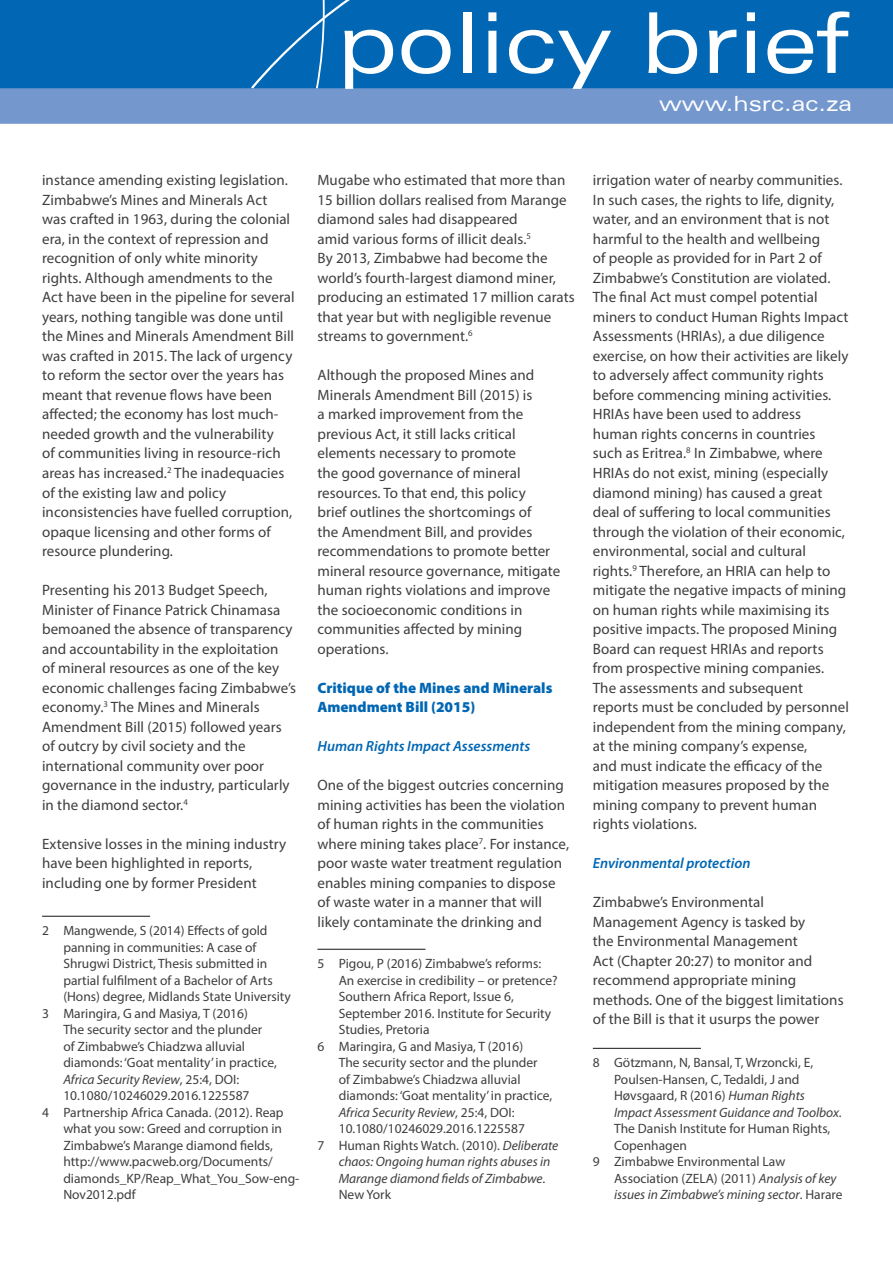
<style>
.page{position:relative;width:893px;height:1265px;background:#fff}
.page>*{position:absolute;margin:0;border:0;box-sizing:border-box;transform-origin:0 0}
.t1{font:expanded 84px "Zurich BT";color:#fff}
.t2{font:expanded 21px "Zurich BT";color:#fff}
.t3{font:15px/19.5px "Myriad Pro";letter-spacing:.005em;color:#3e3e3f}
.t4{font:900 15px/19.5px "Myriad Pro";color:#0166b3}
.t5{font:italic 600 14.7px "Myriad Pro";color:#0166b3}
.t6{font:13.5px "Myriad Pro";color:#3e3e3f}
.t7{font:italic 13.5px "Myriad Pro";letter-spacing:-.005em;color:#3e3e3f}
.s1{font-style:normal}
.s2{font-style:italic}
</style>
<div class="page">
<hr style="left:42px;top:915px;width:108px;height:1px;background:#231f20">
<hr style="left:317px;top:948px;width:108px;height:1px;background:#231f20">
<hr style="left:593px;top:1047px;width:108px;height:1px;background:#231f20">
<svg style="left:0;top:0;width:893px;height:124px;background:#2375bb"></svg>
<h1 class="t1" style="left:337px;top:-6px;width:513px">policy brief</h1>
<h2 class="t2" style="left:659px;top:92px;width:195px">www.hsrc.ac.za</h2>
<p class="t3" style="left:42px;top:170px;width:254px">instance amending existing legislation.<br>Zimbabwe’s Mines and Minerals Act was crafted in 1963, during the colonial era, in the context of repression and recognition of only white minority rights. Although amendments to the Act have been in the pipeline for several years, nothing tangible was done until the Mines and Minerals Amendment Bill was crafted in 2015. The lack of urgency to reform the sector over the years has meant that revenue flows have been affected; the economy has lost much&shy;needed growth and the vulnerability<br>of communities living in resource-rich areas has increased.<sup>2</sup> The inadequacies of the existing law and policy inconsistencies have fuelled corruption, opaque licensing and other forms of resource plundering.</p>
<p class="t3" style="left:42px;top:580px;width:256px">Presenting his 2013 Budget Speech, Minister of Finance Patrick Chinamasa bemoaned the absence of transparency and accountability in the exploitation<br>of mineral resources as one of the key economic challenges facing Zimbabwe’s economy.<sup>3</sup> The Mines and Minerals Amendment Bill (2015) followed years of outcry by civil society and the international community over poor governance in the industry, particularly in the diamond sector.<sup>4</sup></p>
<p class="t3" style="left:42px;top:833px;width:246px">Extensive losses in the mining industry have been highlighted in reports, including one by former President</p>
<p class="t6" style="left:42px;top:922px;width:227px">2 Mangwende, S (2014) Effects of gold</p>
<p class="t6" style="left:63px;top:938px;width:195px">panning in communities: A case of</p>
<p class="t6" style="left:63px;top:955px;width:206px">Shrugwi District, Thesis submitted in</p>
<p class="t6" style="left:63px;top:971px;width:211px">partial fulfilment of a Bachelor of Arts</p>
<p class="t6" style="left:63px;top:988px;width:229px">(Hons) degree, Midlands State University</p>
<p class="t6" style="left:42px;top:1004px;width:207px">3 Maringira, G and Masiya, T (2016)</p>
<p class="t6" style="left:63px;top:1021px;width:200px">The security sector and the plunder</p>
<p class="t6" style="left:63px;top:1037px;width:183px">of Zimbabwe’s Chiadzwa alluvial</p>
<p class="t6" style="left:63px;top:1054px;width:215px">diamonds: ‘Goat mentality’ in practice,</p>
<p class="t7" style="left:63px;top:1070px;width:177px">Africa Security Review<span class="s1">, 25:4, DOI:</span></p>
<p class="t6" style="left:63px;top:1087px;width:188px">10.1080/10246029.2016.1225587</p>
<p class="t6" style="left:42px;top:1103px;width:243px">4 Partnership Africa Canada. (2012). Reap</p>
<p class="t6" style="left:63px;top:1120px;width:220px">what you sow: Greed and corruption in</p>
<p class="t6" style="left:63px;top:1136px;width:211px">Zimbabwe’s Marange diamond fields,</p>
<p class="t6" style="left:63px;top:1153px;width:211px">http://www.pacweb.org/Documents/</p>
<p class="t6" style="left:63px;top:1169px;width:237px">diamonds_KP/Reap_What_You_Sow-eng-</p>
<p class="t6" style="left:63px;top:1186px;width:74px">Nov2012.pdf</p>
<p class="t3" style="left:317px;top:170px;width:259px">Mugabe who estimated that more than 15 billion dollars realised from Marange diamond sales had disappeared<br>amid various forms of illicit deals.<sup>5<br></sup>By 2013, Zimbabwe had become the world’s fourth-largest diamond miner, producing an estimated 17 million carats that year but with negligible revenue streams to government.<sup>6</sup></p>
<p class="t3" style="left:317px;top:365px;width:244px">Although the proposed Mines and<br>Minerals Amendment Bill (2015) is<br>a marked improvement from the previous Act, it still lacks critical elements necessary to promote<br>the good governance of mineral resources. To that end, this policy<br>brief outlines the shortcomings of<br>the Amendment Bill, and provides recommendations to promote better mineral resource governance, mitigate human rights violations and improve the socioeconomic conditions in communities affected by mining operations.</p>
<p class="t4" style="left:317px;top:677px;width:236px">Critique of the Mines and Minerals<br>Amendment Bill (2015)</p>
<p class="t5" style="left:317px;top:736px;width:214px">Human Rights Impact Assessments</p>
<p class="t3" style="left:317px;top:775px;width:253px">One of the biggest outcries concerning mining activities has been the violation of human rights in the communities where mining takes place<sup>7</sup>. For instance, poor waste water treatment regulation enables mining companies to dispose of waste water in a manner that will likely contaminate the drinking and</p>
<p class="t6" style="left:317px;top:955px;width:225px">5 Pigou, P (2016) Zimbabwe’s reforms:</p>
<p class="t6" style="left:339px;top:971px;width:220px">An exercise in credibility – or pretence?</p>
<p class="t6" style="left:339px;top:988px;width:176px">Southern Africa Report, Issue 6,</p>
<p class="t6" style="left:339px;top:1004px;width:214px">September 2016. Institute for Security</p>
<p class="t6" style="left:339px;top:1021px;width:92px">Studies, Pretoria</p>
<p class="t6" style="left:317px;top:1037px;width:207px">6 Maringira, G and Masiya, T (2016)</p>
<p class="t6" style="left:339px;top:1054px;width:200px">The security sector and the plunder</p>
<p class="t6" style="left:339px;top:1070px;width:183px">of Zimbabwe’s Chiadzwa alluvial</p>
<p class="t6" style="left:339px;top:1087px;width:215px">diamonds: ‘Goat mentality’ in practice,</p>
<p class="t7" style="left:339px;top:1103px;width:177px">Africa Security Review<span class="s1">, 25:4, DOI:</span></p>
<p class="t6" style="left:339px;top:1120px;width:188px">10.1080/10246029.2016.1225587</p>
<p class="t6" style="left:317px;top:1136px;width:242px">7 Human Rights Watch. (2010). <span class="s2">Deliberate</span></p>
<p class="t7" style="left:339px;top:1153px;width:213px">chaos: Ongoing human rights abuses in</p>
<p class="t7" style="left:339px;top:1169px;width:208px">Marange diamond fields of Zimbabwe<span class="s1">.</span></p>
<p class="t6" style="left:339px;top:1186px;width:54px">New York</p>
<p class="t3" style="left:593px;top:170px;width:258px">irrigation water of nearby communities.<br>In such cases, the rights to life, dignity, water, and an environment that is not harmful to the health and wellbeing<br>of people as provided for in Part 2 of Zimbabwe’s Constitution are violated.<br>The final Act must compel potential miners to conduct Human Rights Impact Assessments (HRIAs), a due diligence exercise, on how their activities are likely to adversely affect community rights before commencing mining activities.<br>HRIAs have been used to address human rights concerns in countries<br>such as Eritrea.<sup>8</sup> In Zimbabwe, where HRIAs do not exist, mining (especially diamond mining) has caused a great deal of suffering to local communities through the violation of their economic, environmental, social and cultural rights.<sup>9</sup> Therefore, an HRIA can help to mitigate the negative impacts of mining on human rights while maximising its positive impacts. The proposed Mining Board can request HRIAs and reports from prospective mining companies.<br>The assessments and subsequent reports must be concluded by personnel independent from the mining company, at the mining company’s expense,<br>and must indicate the efficacy of the mitigation measures proposed by the mining company to prevent human rights violations.</p>
<p class="t5" style="left:593px;top:853px;width:159px">Environmental protection</p>
<p class="t3" style="left:593px;top:892px;width:252px">Zimbabwe’s Environmental<br>Management Agency is tasked by<br>the Environmental Management<br>Act (Chapter 20:27) to monitor and recommend appropriate mining methods. One of the biggest limitations of the Bill is that it usurps the power</p>
<p class="t6" style="left:593px;top:1054px;width:222px">8 Götzmann, N, Bansal, T, Wrzoncki, E,</p>
<p class="t6" style="left:614px;top:1070px;width:187px">Poulsen-Hansen, C, Tedaldi, J and</p>
<p class="t6" style="left:614px;top:1087px;width:192px">Høvsgaard, R (2016) <span class="s2">Human Rights</span></p>
<p class="t7" style="left:614px;top:1103px;width:229px">Impact Assessment Guidance and Toolbox<span class="s1">.</span></p>
<p class="t6" style="left:614px;top:1120px;width:218px">The Danish Institute for Human Rights,</p>
<p class="t6" style="left:614px;top:1136px;width:74px">Copenhagen</p>
<p class="t6" style="left:593px;top:1153px;width:194px">9 Zimbabwe Environmental Law</p>
<p class="t6" style="left:614px;top:1169px;width:224px">Association (ZELA) (2011) <span class="s2">Analysis of key</span></p>
<p class="t7" style="left:614px;top:1186px;width:230px">issues in Zimbabwe’s mining sector<span class="s1">. Harare</span></p>
</div>
